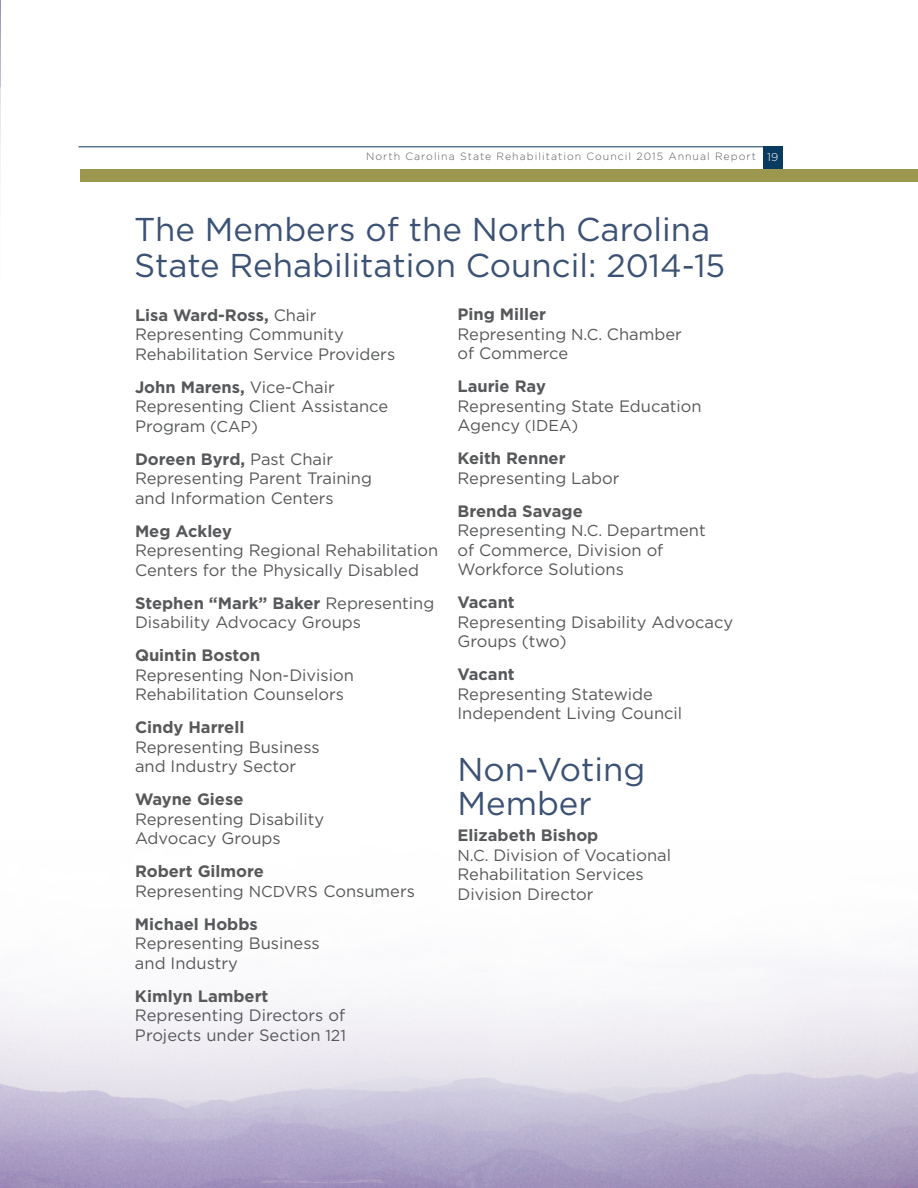
<style>
.page{position:relative;width:918px;height:1188px;background:#fff}
.page>*{position:absolute;margin:0;border:0;box-sizing:border-box;transform-origin:0 0}
.Subheads{font:33px/36px "Gotham";color:#3b5275}
.t1{font:16.5px/19.5px "Gotham";color:#57585a}
.t2{font:300 10.5px "Gotham";letter-spacing:.1em;color:#57585a}
.s1{font-size:11.25px;color:#fff}
.s2{font-size:32.25px}
.s3{font-weight:700}
.s4{font-size:15.75px}
</style>
<div class="page">
<div style="left:763px;top:147px;width:19px;height:22px;background:#093a5f"></div>
<div style="left:80px;top:169px;width:838px;height:12px;background:#9b974f"></div>
<hr style="left:78px;top:146px;width:704px;height:1px;background:#093a5f">
<img style="left:0;top:0;width:1px;height:180px">
<p class="t2" style="left:366px;top:150px;width:414px">North Carolina State Rehabilitation Council 2015 Annual Report <span class="s1">19</span></p>
<p class="Subheads" style="left:134px;top:211px;width:593px">The Members of the North Carolina<br>State Rehabilitation Council: <span class="s2">2014-15</span></p>
<p class="t1" style="left:135px;top:305px;width:262px"><span class="s3">Lisa Ward-Ross,</span> Chair<br>Representing Community<br>Rehabilitation Service Providers</p>
<p class="t1" style="left:135px;top:377px;width:255px"><span class="s3">John Marens,</span> Vice-Chair<br>Representing Client Assistance<br>Program <span class="s4">(CAP)</span></p>
<p class="t1" style="left:135px;top:449px;width:239px"><span class="s3">Doreen Byrd,</span> Past Chair<br>Representing Parent Training and Information Centers</p>
<p class="t1" style="left:135px;top:521px;width:305px"><span class="s3">Meg Ackley<br></span>Representing Regional Rehabilitation<br>Centers for the Physically Disabled</p>
<p class="t1" style="left:135px;top:593px;width:301px"><span class="s3">Stephen “Mark” Baker</span> Representing<br>Disability Advocacy Groups</p>
<p class="t1" style="left:135px;top:645px;width:221px"><span class="s3">Quintin Boston<br></span>Representing Non-Division<br>Rehabilitation Counselors</p>
<p class="t1" style="left:135px;top:717px;width:186px"><span class="s3">Cindy Harrell<br></span>Representing Business and Industry Sector</p>
<p class="t1" style="left:135px;top:789px;width:191px"><span class="s3">Wayne Giese<br></span>Representing Disability<br>Advocacy Groups</p>
<p class="t1" style="left:135px;top:861px;width:281px"><span class="s3">Robert Gilmore<br></span>Representing <span class="s4">NCDVRS</span> Consumers</p>
<p class="t1" style="left:135px;top:914px;width:186px"><span class="s3">Michael Hobbs<br></span>Representing Business and Industry</p>
<p class="t1" style="left:135px;top:986px;width:213px"><span class="s3">Kimlyn Lambert<br></span>Representing Directors of<br>Projects under Section <span class="s4">121</span></p>
<p class="t1" style="left:457px;top:304px;width:226px"><span class="s3">Ping Miller<br></span>Representing <span class="s4">N.C.</span> Chamber of Commerce</p>
<p class="t1" style="left:457px;top:376px;width:246px"><span class="s3">Laurie Ray<br></span>Representing State Education<br>Agency <span class="s4">(IDEA)</span></p>
<p class="t1" style="left:458px;top:448px;width:163px"><span class="s3">Keith Renner<br></span>Representing Labor</p>
<p class="t1" style="left:457px;top:501px;width:250px"><span class="s3">Brenda Savage<br></span>Representing <span class="s4">N.C.</span> Department of Commerce, Division of<br>Workforce Solutions</p>
<p class="t1" style="left:457px;top:592px;width:277px"><span class="s3">Vacant<br></span>Representing Disability Advocacy<br>Groups (two)</p>
<p class="t1" style="left:457px;top:664px;width:226px"><span class="s3">Vacant<br></span>Representing Statewide<br>Independent Living Council</p>
<p class="Subheads" style="left:458px;top:751px;width:189px;line-height:34.5px">Non-Voting<br>Member</p>
<p class="t1" style="left:458px;top:826px;width:215px"><span class="s3">Elizabeth Bishop<br></span><span class="s4">N.C.</span> Division of Vocational<br>Rehabilitation Services<br>Division Director</p>
</div>
